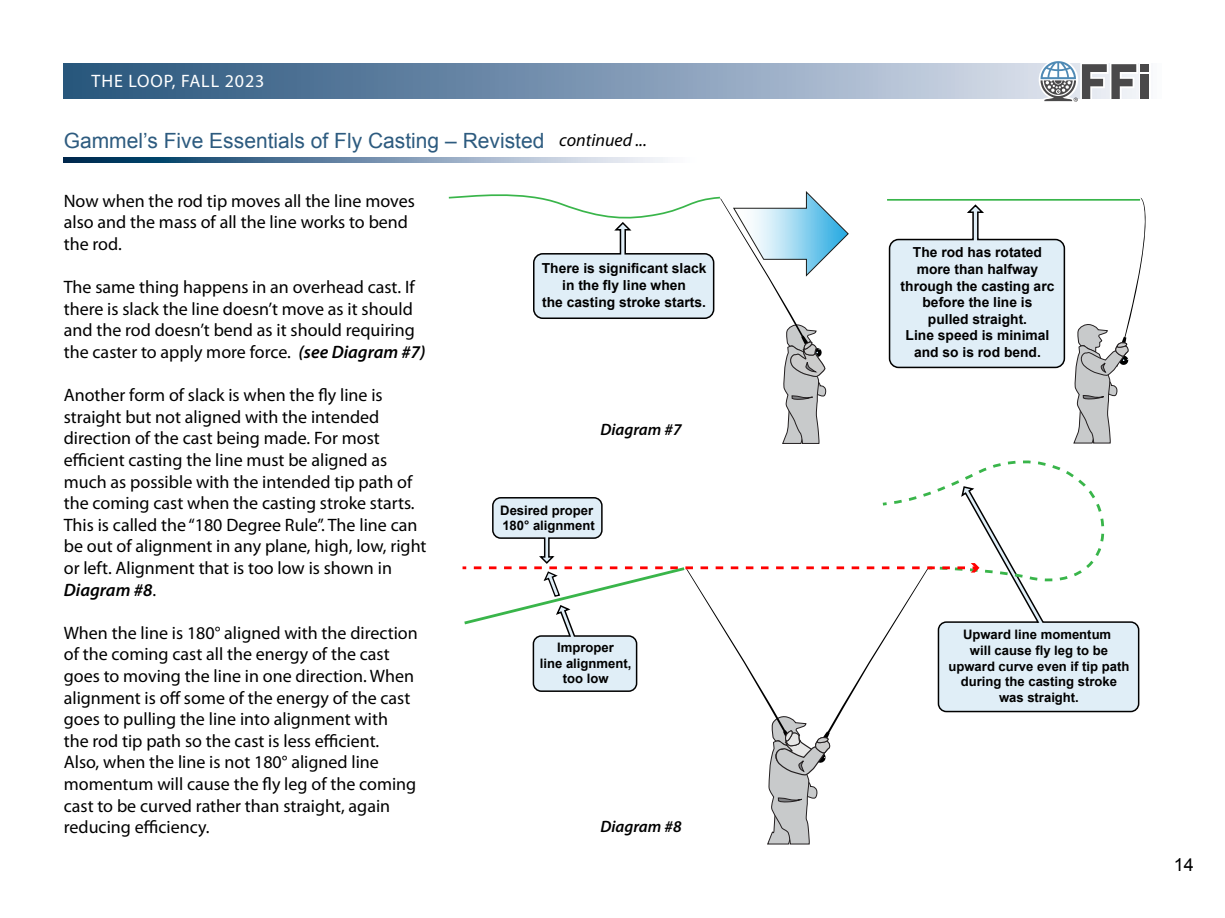
<style>
.page{position:relative;width:1225px;height:918px;background:#fff}
.page>*{position:absolute;margin:0;border:0;box-sizing:border-box;transform-origin:0 0}
.t1{font:21px "Arial";color:#2d5b7f}
.t2{font:18px/21.6px "Myriad Pro";color:#000}
.t3{font:18px "Myriad Pro";letter-spacing:.05em;color:#fff}
.t4{font:18px "Arial";color:#000}
.t5{font:italic 600 16.5px "Myriad Pro";color:#000}
.t6{font:700 13.8px/16.6px "Arial";color:#000;text-align:center}
.t7{font:700 13.05px/15.8px "Arial";color:#000;text-align:center}
.s1{font-family:"Myriad Pro";font-style:italic;font-size:18px;color:#000}
.s2{font-weight:600;font-style:italic}
</style>
<div class="page">
<svg style="left:1109px;top:621px;width:31px;height:92px;background:#d0dce4"></svg>
<svg style="left:462px;top:460px;width:647px;height:385px"></svg>
<svg style="left:64px;top:64px;width:973px;height:34px;background:#7893af"></svg>
<div style="left:1140px;top:64px;width:9px;height:8px;background:#4a494a"></div>
<div style="left:1140px;top:75px;width:9px;height:24px;background:#4a494a"></div>
<svg style="left:1037px;top:61px;width:102px;height:41px"></svg>
<svg style="left:64px;top:157px;width:604px;height:5px;background:#708ea9"></svg>
<hr style="left:887px;top:199px;width:253px;height:2px;background:#39b54a">
<svg style="left:1072px;top:198px;width:74px;height:246px"></svg>
<svg style="left:888px;top:204px;width:178px;height:165px"></svg>
<svg style="left:448px;top:191px;width:401px;height:253px"></svg>
<p class="t3" style="left:91px;top:70px;width:174px">THE LOOP, FALL 2023</p>
<p class="t1" style="left:64px;top:127px;width:584px">Gammel’s Five Essentials of Fly Casting – Revisted <span class="s1">continued ...</span></p>
<p class="t2" style="left:64px;top:190px;width:352px">Now when the rod tip moves all the line moves also and the mass of all the line works to bend the rod.</p>
<p class="t2" style="left:64px;top:276px;width:363px">The same thing happens in an overhead cast. If there is slack the line doesn’t move as it should and the rod doesn’t bend as it should requiring the caster to apply more force. <span class="s2">(see Diagram #7)</span></p>
<p class="t2" style="left:64px;top:384px;width:364px">Another form of slack is when the fly line is straight but not aligned with the intended direction of the cast being made. For most efficient casting the line must be aligned as much as possible with the intended tip path of the coming cast when the casting stroke starts.<br>This is called the “180 Degree Rule”. The line can be out of alignment in any plane, high, low, right or left. Alignment that is too low is shown in <span class="s2">Diagram #8</span>.</p>
<p class="t2" style="left:64px;top:622px;width:355px">When the line is 180° aligned with the direction of the coming cast all the energy of the cast goes to moving the line in one direction. When alignment is off some of the energy of the cast goes to pulling the line into alignment with<br>the rod tip path so the cast is less efficient.<br>Also, when the line is not 180° aligned line momentum will cause the fly leg of the coming cast to be curved rather than straight, again reducing efficiency.</p>
<p class="t6" style="left:542px;top:261px;width:166px">There is significant slack in the fly line when<br>the casting stroke starts.</p>
<p class="t5" style="left:600px;top:419px;width:83px">Diagram #7</p>
<p class="t7" style="left:500px;top:503px;width:96px;text-align:left">Desired proper<br>180° alignment</p>
<p class="t7" style="left:540px;top:640px;width:93px">Improper<br>line alignment, too low</p>
<p class="t5" style="left:600px;top:816px;width:83px">Diagram #8</p>
<p class="t6" style="left:900px;top:245px;width:155px">The rod has rotated more than halfway through the casting arc before the line is pulled straight.<br>Line speed is minimal and so is rod bend.</p>
<p class="t7" style="left:948px;top:627px;width:182px">Upward line momentum<br>will cause fly leg to be upward curve even if tip path during the casting stroke was straight.</p>
<p class="t4" style="left:1173px;top:852px;width:22px">14</p>
</div>
